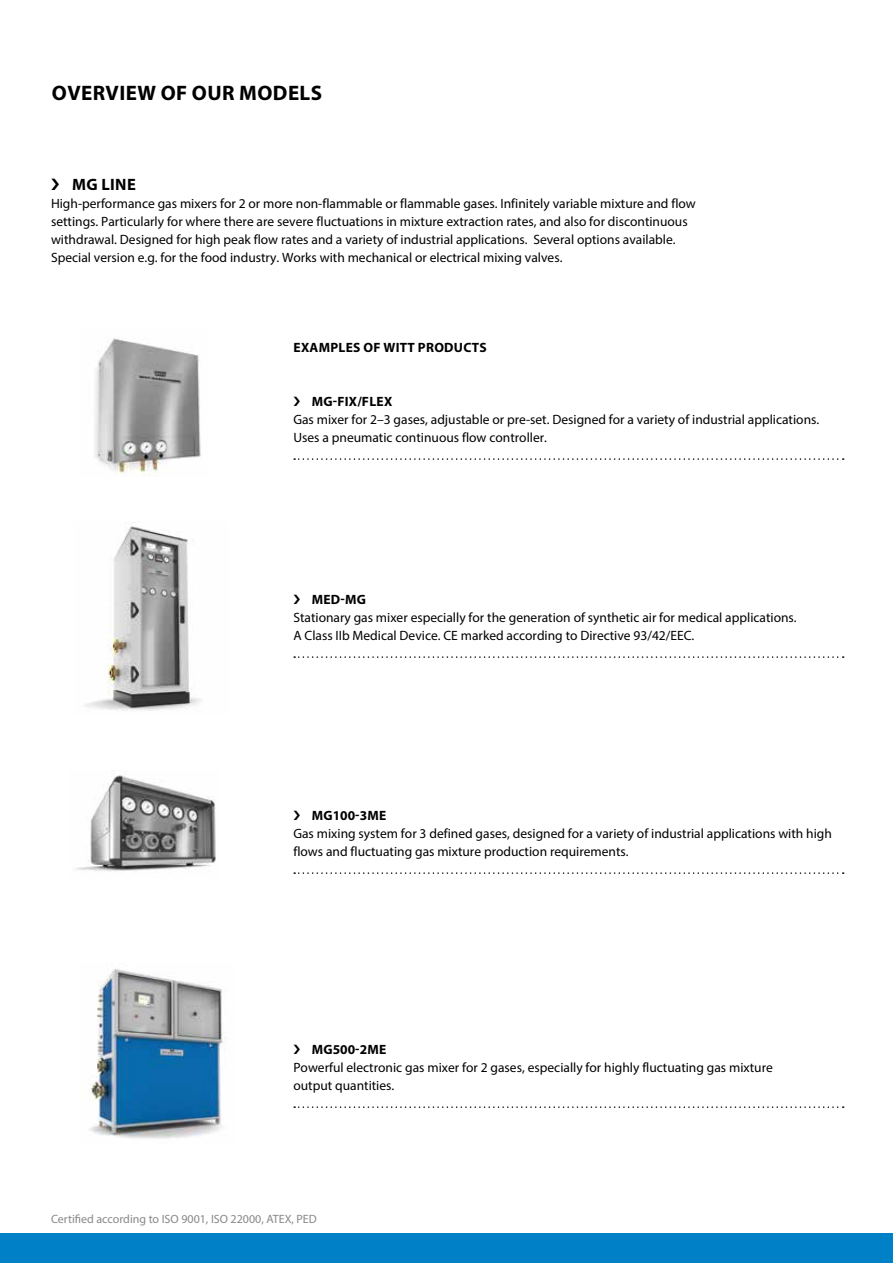
<style>
.page{position:relative;width:893px;height:1263px;background:#fff}
.page>*{position:absolute;margin:0;border:0;box-sizing:border-box;transform-origin:0 0}
.t1{font:700 21px "Myriad Pro";letter-spacing:.02em;color:#000}
.t2{font:700 16.5px "Myriad Pro";color:#000}
.t3{font:13.5px/18px "Myriad Pro";color:#000}
.t4{font:700 13.5px "Myriad Pro";letter-spacing:.02em;color:#000}
.t5{font:12px "Myriad Pro";color:#87888a}
</style>
<div class="page">
<svg style="left:294px;top:458px;width:550px;height:2px"></svg>
<svg style="left:294px;top:656px;width:550px;height:2px"></svg>
<svg style="left:294px;top:872px;width:550px;height:2px"></svg>
<img style="left:85px;top:522px;width:117px;height:189px">
<img style="left:89px;top:969px;width:137px;height:170px">
<img style="left:76px;top:770px;width:140px;height:101px">
<div style="left:0;top:1234px;width:893px;height:29px;background:#0081c7"></div>
<img style="left:95px;top:338px;width:106px;height:138px">
<svg style="left:294px;top:1106px;width:550px;height:2px"></svg>
<h1 class="t1" style="left:52px;top:79px;width:272px">OVERVIEW OF OUR MODELS</h1>
<p class="t2" style="left:72px;top:173px;width:65px">MG LINE</p>
<p class="t3" style="left:51px;top:194px;width:646px">High-performance gas mixers for 2 or more non-flammable or flammable gases. Infinitely variable mixture and flow settings. Particularly for where there are severe fluctuations in mixture extraction rates, and also for discontinuous withdrawal. Designed for high peak flow rates and a variety of industrial applications. Several options available.<br>Special version e.g. for the food industry. Works with mechanical or electrical mixing valves.</p>
<p class="t4" style="left:294px;top:338px;width:99px">EXAMPLES OF WITT</p>
<p class="t4" style="left:418px;top:338px;width:70px">PRODUCTS</p>
<p class="t4" style="left:312px;top:392px;width:66px">MG-FIX/FLEX</p>
<p class="t3" style="left:293px;top:410px;width:527px">Gas mixer for 2–3 gases, adjustable or pre-set. Designed for a variety of industrial applications.<br>Uses a pneumatic continuous flow controller.</p>
<p class="t4" style="left:312px;top:590px;width:11px">MED</p>
<p class="t4" style="left:340px;top:590px;width:16px">-MG</p>
<p class="t3" style="left:293px;top:608px;width:505px">Stationary gas mixer especially for the generation of synthetic air for medical applications.<br>A Class IIb Medical Device. CE marked according to Directive 93/42/EEC.</p>
<p class="t4" style="left:312px;top:806px;width:66px">MG 100-3ME</p>
<p class="t3" style="left:293px;top:824px;width:540px">Gas mixing system for 3 defined gases, designed for a variety of industrial applications with high flows and fluctuating gas mixture production requirements.</p>
<p class="t4" style="left:312px;top:1040px;width:66px">MG500-2ME</p>
<p class="t3" style="left:293px;top:1058px;width:481px">Powerful electronic gas mixer for 2 gases, especially for highly fluctuating gas mixture output quantities.</p>
<p class="t5" style="left:51px;top:1212px;width:267px">Certified according to ISO 9001, ISO 22000, ATEX, PED</p>
</div>
